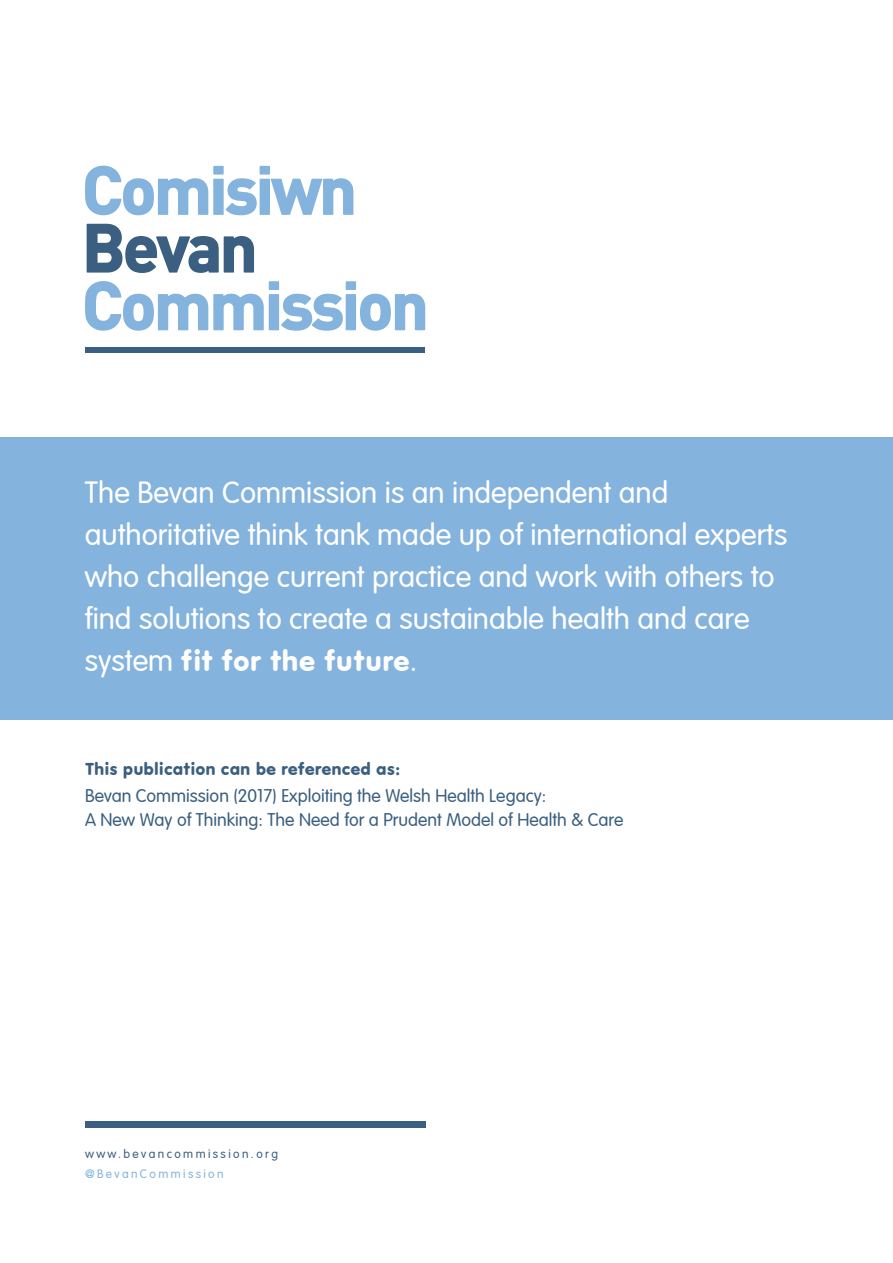
<style>
.page{position:relative;width:893px;height:1263px;background:#fff}
.page>*{position:absolute;margin:0;border:0;box-sizing:border-box;transform-origin:0 0}
.t1{font:300 30px/42px "VAG Rounded";color:#fff}
.t2{font:30px "VAG Round";color:#fff}
.t3{font:300 18px/24px "VAG Rounded";color:#3a5f80}
.t4{font:18px "VAG Round";color:#3a5f80}
.t5{font:300 12px "VAG Rounded";letter-spacing:.2em;color:#3a5f80}
.t6{font:300 12px "VAG Rounded";letter-spacing:.2em;color:#84b3dd}
.s1{font-family:"VAG Rounded";font-weight:300}
</style>
<div class="page">
<div style="left:85px;top:1121px;width:340px;height:7px;background:#3a5f80"></div>
<div style="left:0;top:438px;width:893px;height:282px;background:#84b3dd"></div>
<svg style="left:85px;top:166px;width:268px;height:49px"></svg>
<svg style="left:87px;top:224px;width:167px;height:49px"></svg>
<svg style="left:85px;top:281px;width:340px;height:50px"></svg>
<div style="left:85px;top:347px;width:340px;height:5px;background:#3a5f80"></div>
<p class="t1" style="left:85px;top:474px;width:704px">The Bevan Commission is an independent and authoritative think tank made up of international experts who challenge current practice and work with others to find solutions to create a sustainable health and care</p>
<p class="t2" style="left:85px;top:644px;width:334px"><span class="s1">system</span> fit for the future<span class="s1">.</span></p>
<p class="t4" style="left:85px;top:759px;width:317px">This publication can be referenced as:</p>
<p class="t3" style="left:85px;top:785px;width:540px">Bevan Commission (2017) Exploiting the Welsh Health Legacy:<br>A New Way of Thinking: The Need for a Prudent Model of Health &amp; Care</p>
<p class="t5" style="left:85px;top:1149px;width:194px">www.bevancommission.org</p>
<p class="t6" style="left:85px;top:1169px;width:140px">@BevanCommission</p>
</div>
